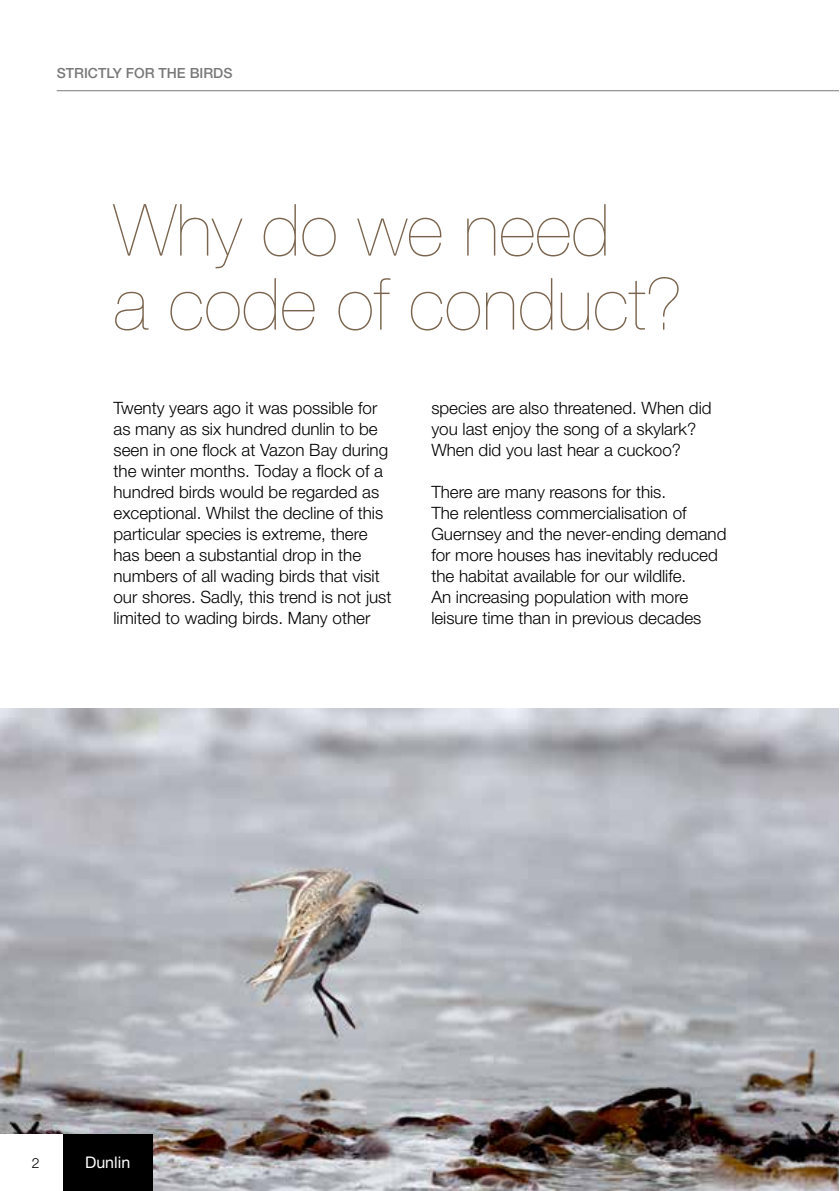
<style>
.page{position:relative;width:840px;height:1191px;background:#fff}
.page>*{position:absolute;margin:0;border:0;box-sizing:border-box;transform-origin:0 0}
.t1{font:200 72px/74px "Helvetica Neue LT Std";color:#7a644e}
.t2{font:300 17px/21px "Helvetica Neue LT Std";color:#000}
.t3{font:16px "Helvetica Neue LT Std";color:#fff}
.t4{font:500 14px "Helvetica Neue LT Std";color:#797979}
.t5{font:300 14px "Helvetica Neue LT Std";color:#000}
</style>
<div class="page">
<hr style="left:57px;top:90px;width:781px;height:1px;background:#797979">
<img style="left:0;top:709px;width:838px;height:482px">
<div style="left:62px;top:1134px;width:91px;height:57px;background:#000"></div>
<div style="left:0;top:1134px;width:62px;height:57px;background:#fff"></div>
<p class="t4" style="left:57px;top:65px;width:177px">STRICTLY FOR THE BIRDS</p>
<h1 class="t1" style="left:113px;top:193px;width:570px">Why do we need<br>a code of conduct?</h1>
<p class="t2" style="left:113px;top:397px;width:279px">Twenty years ago it was possible for as many as six hundred dunlin to be seen in one flock at Vazon Bay during the winter months. Today a flock of a hundred birds would be regarded as exceptional. Whilst the decline of this particular species is extreme, there has been a substantial drop in the numbers of all wading birds that visit our shores. Sadly, this trend is not just limited to wading birds. Many other</p>
<p class="t2" style="left:431px;top:397px;width:281px">species are also threatened. When did you last enjoy the song of a skylark?<br>When did you last hear a cuckoo?</p>
<p class="t2" style="left:431px;top:481px;width:296px">There are many reasons for this.<br>The relentless commercialisation of Guernsey and the never-ending demand for more houses has inevitably reduced the habitat available for our wildlife.<br>An increasing population with more leisure time than in previous decades</p>
<p class="t5" style="left:32px;top:1154px;width:9px">2</p>
<p class="t3" style="left:85px;top:1153px;width:47px">Dunlin</p>
</div>
